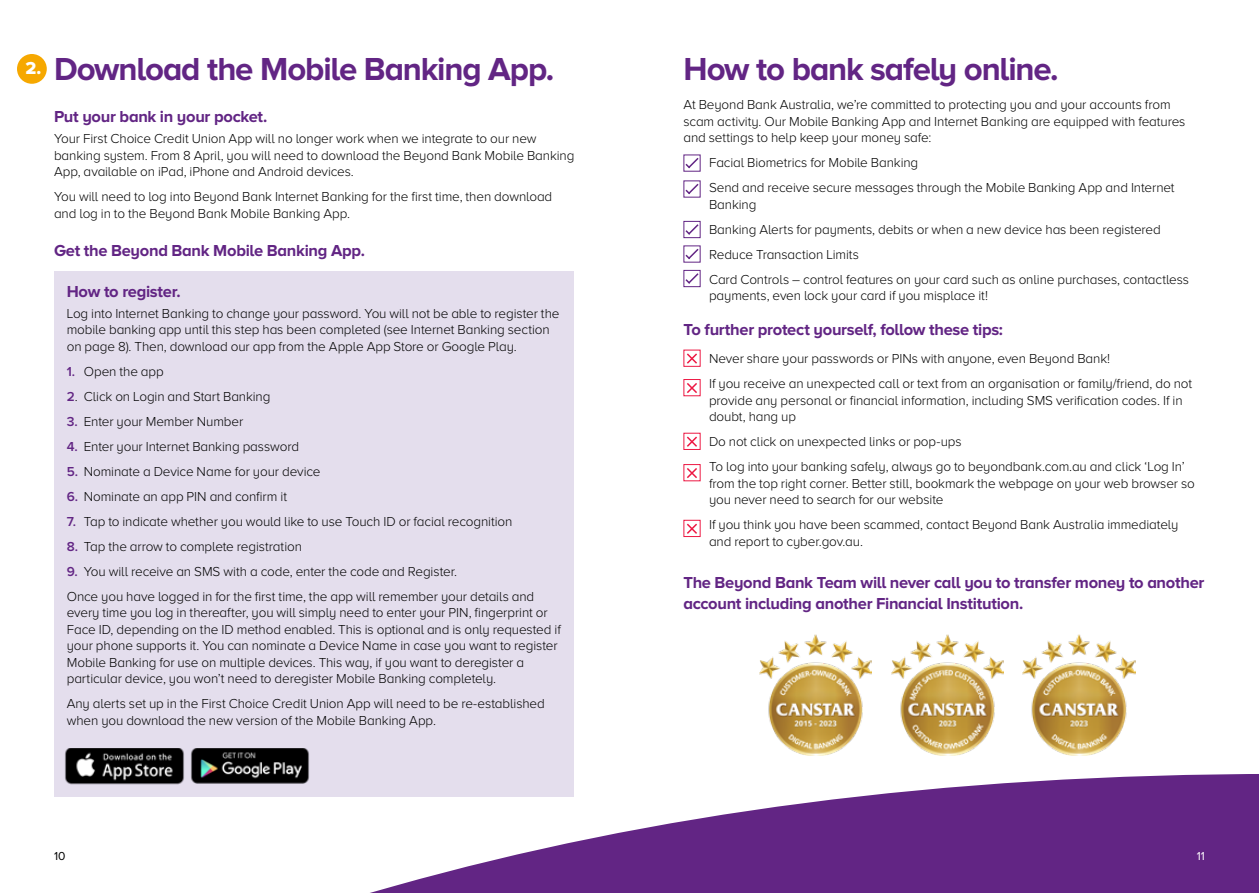
<style>
.page{position:relative;width:1259px;height:893px;background:#fff}
.page>*{position:absolute;margin:0;border:0;box-sizing:border-box;transform-origin:0 0}
.t1{font:700 33px "Proxima Nova A";letter-spacing:-.035em;color:#622584}
.t2{font:18px "Proxima Nova A Extrabld";color:#fff}
.t3{font:700 16.5px/21px "Proxima Nova A";letter-spacing:-.02em;color:#622584}
.t4{font:300 13.5px/16.5px "Proxima Nova A";letter-spacing:-.01em;color:#000}
.t5{font:12px "Proxima Nova A";color:#000}
.t6{font:12px "Proxima Nova A";color:#fff}
.s1{font-weight:600;color:#622584}
</style>
<div class="page">
<div style="left:54px;top:271px;width:520px;height:526px;background:#e4deed"></div>
<img style="left:65px;top:748px;width:119px;height:37px">
<img style="left:191px;top:748px;width:118px;height:36px">
<svg style="left:684px;top:156px;width:16px;height:14px"></svg>
<svg style="left:684px;top:182px;width:16px;height:14px"></svg>
<div style="left:683px;top:221px;width:17px;height:17px;border:1px solid #622584"></div>
<svg style="left:684px;top:223px;width:16px;height:13px"></svg>
<svg style="left:684px;top:247px;width:16px;height:14px"></svg>
<div style="left:683px;top:270px;width:17px;height:17px;border:1px solid #622584"></div>
<svg style="left:684px;top:272px;width:16px;height:13px"></svg>
<svg style="left:687px;top:353px;width:10px;height:11px"></svg>
<div style="left:683px;top:379px;width:17px;height:17px;border:1px solid #ed1944"></div>
<svg style="left:685px;top:383px;width:13px;height:12px"></svg>
<svg style="left:687px;top:436px;width:10px;height:11px"></svg>
<div style="left:683px;top:464px;width:17px;height:17px;border:1px solid #ed1944"></div>
<svg style="left:685px;top:468px;width:13px;height:12px"></svg>
<div style="left:683px;top:520px;width:17px;height:17px;border:1px solid #ed1944"></div>
<svg style="left:687px;top:523px;width:10px;height:11px"></svg>
<img style="left:759px;top:634px;width:112px;height:121px">
<img style="left:1023px;top:634px;width:112px;height:121px">
<img style="left:891px;top:634px;width:112px;height:121px">
<div style="left:17px;top:54px;width:30px;height:30px;background:#f6a800;border-radius:50%"></div>
<svg style="left:294px;top:774px;width:965px;height:119px;fill:#622584"></svg>
<h2 class="t2" style="left:25px;top:58px;width:17px">2.</h2>
<h1 class="t1" style="left:54px;top:50px;width:502px">Download the Mobile Banking App.</h1>
<p class="t3" style="left:54px;top:106px;width:215px">Put your bank in your pocket.</p>
<p class="t4" style="left:54px;top:130px;width:522px">Your First Choice Credit Union App will no longer work when we integrate to our new banking system. From 8 April, you will need to download the Beyond Bank Mobile Banking<br>App, available on iPad, iPhone and Android devices.</p>
<p class="t4" style="left:54px;top:188px;width:500px">You will need to log into Beyond Bank Internet Banking for the first time, then download and log in to the Beyond Bank Mobile Banking App.</p>
<p class="t3" style="left:54px;top:239px;width:312px">Get the Beyond Bank Mobile Banking App.</p>
<p class="t3" style="left:67px;top:281px;width:115px">How to register.</p>
<p class="t4" style="left:67px;top:305px;width:494px">Log into Internet Banking to change your password. You will not be able to register the mobile banking app until this step has been completed (see Internet Banking section on page 8). Then, download our app from the Apple App Store or Google Play.</p>
<p class="t4" style="left:67px;top:363px;width:98px"><span class="s1">1.</span> Open the app</p>
<p class="t4" style="left:67px;top:388px;width:205px"><span class="s1">2</span>. Click on Login and Start Banking</p>
<p class="t4" style="left:67px;top:413px;width:178px"><span class="s1">3.</span> Enter your Member Number</p>
<p class="t4" style="left:67px;top:438px;width:234px"><span class="s1">4.</span> Enter your Internet Banking password</p>
<p class="t4" style="left:67px;top:463px;width:255px"><span class="s1">5.</span> Nominate a Device Name for your device</p>
<p class="t4" style="left:67px;top:488px;width:222px"><span class="s1">6.</span> Nominate an app PIN and confirm it</p>
<p class="t4" style="left:67px;top:513px;width:447px"><span class="s1">7.</span> Tap to indicate whether you would like to use Touch ID or facial recognition</p>
<p class="t4" style="left:67px;top:538px;width:237px"><span class="s1">8.</span> Tap the arrow to complete registration</p>
<p class="t4" style="left:67px;top:558px;width:469px;line-height:25px"><span class="s1">9.</span> You will receive an SMS with a code, enter the code and Register.<br>Once you have logged in for the first time, the app will remember your details and</p>
<p class="t4" style="left:67px;top:604px;width:496px">every time you log in thereafter, you will simply need to enter your PIN, fingerprint or Face ID, depending on the ID method enabled. This is optional and is only requested if your phone supports it. You can nominate a Device Name in case you want to register Mobile Banking for use on multiple devices. This way, if you want to deregister a particular device, you won’t need to deregister Mobile Banking completely.</p>
<p class="t4" style="left:67px;top:695px;width:479px">Any alerts set up in the First Choice Credit Union App will need to be re-established when you download the new version of the Mobile Banking App.</p>
<h1 class="t1" style="left:683px;top:50px;width:377px">How to bank safely online.</h1>
<p class="t4" style="left:683px;top:96px;width:503px">At Beyond Bank Australia, we’re committed to protecting you and your accounts from scam activity. Our Mobile Banking App and Internet Banking are equipped with features and settings to help keep your money safe:</p>
<p class="t4" style="left:709px;top:150px;width:467px;line-height:25px">Facial Biometrics for Mobile Banking<br>Send and receive secure messages through the Mobile Banking App and Internet</p>
<p class="t4" style="left:709px;top:192px;width:481px;line-height:25px">Banking<br>Banking Alerts for payments, debits or when a new device has been registered Reduce Transaction Limits<br>Card Controls – control features on your card such as online purchases, contactless</p>
<p class="t4" style="left:709px;top:287px;width:280px">payments, even lock your card if you misplace it!</p>
<p class="t3" style="left:683px;top:319px;width:321px">To further protect yourself, follow these tips:</p>
<p class="t4" style="left:709px;top:346px;width:484px;line-height:25px">Never share your passwords or PINs with anyone, even Beyond Bank!<br>If you receive an unexpected call or text from an organisation or family/friend, do not</p>
<p class="t4" style="left:709px;top:392px;width:475px">provide any personal or financial information, including SMS verification codes. If in doubt, hang up</p>
<p class="t4" style="left:709px;top:429px;width:477px;line-height:25px">Do not click on unexpected links or pop-ups<br>To log into your banking safely, always go to beyondbank.com.au and click ‘Log In’</p>
<p class="t4" style="left:709px;top:475px;width:487px">from the top right corner. Better still, bookmark the webpage on your web browser so you never need to search for our website</p>
<p class="t4" style="left:709px;top:516px;width:471px">If you think you have been scammed, contact Beyond Bank Australia immediately and report to cyber.gov.au.</p>
<p class="t3" style="left:683px;top:572px;width:522px">The Beyond Bank Team will never call you to transfer money to another account including another Financial Institution.</p>
<p class="t5" style="left:54px;top:849px;width:13px">10</p>
<p class="t6" style="left:1196px;top:849px;width:10px">11</p>
</div>
